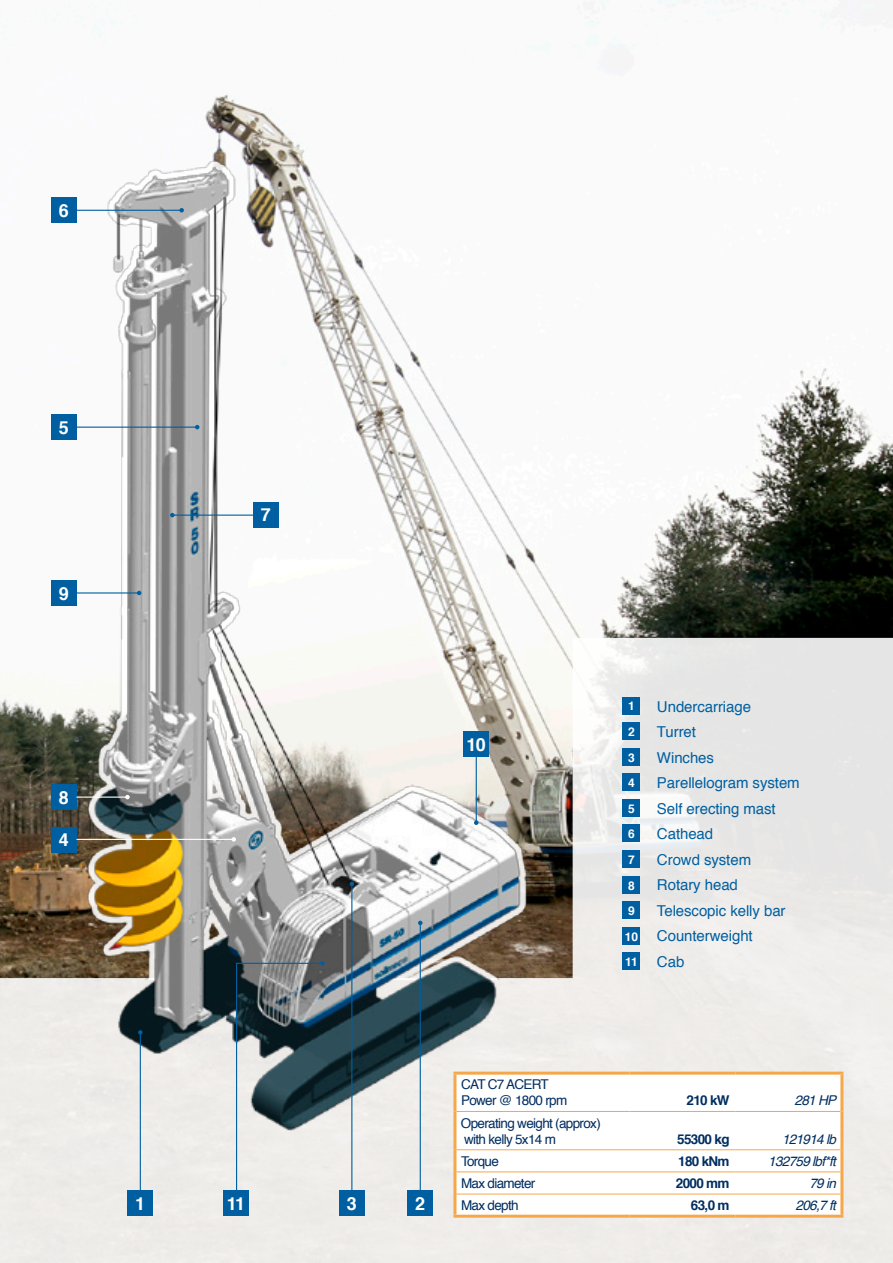
<style>
.page{position:relative;width:893px;height:1263px;background:#fff}
.page>*{position:absolute;margin:0;border:0;box-sizing:border-box;transform-origin:0 0}
.t1{font:700 18px "Helvetica";color:#fff}
.t2{font:15px/25.5px "Helvetica";letter-spacing:-.005em;color:#005fa1}
.t3{font:13.5px/16.2px "Helvetica";letter-spacing:-.05em;color:#002e61}
.t4{font:italic 13.5px "Helvetica";letter-spacing:-.05em;color:#002e61}
.t5{font:700 13.5px "Helvetica";letter-spacing:-.05em;color:#002e61}
.t6{font:700 12px/25.5px "Helvetica";color:#fff}
</style>
<div class="page">
<img style="left:0;top:0;width:893px;height:638px">
<svg style="left:0;top:638px;width:893px;height:625px;background:#dedcd8"></svg>
<img style="left:64px;top:152px;width:471px;height:1010px">
<div style="left:51px;top:580px;width:26px;height:26px;background:#005fa1"></div>
<div style="left:51px;top:784px;width:26px;height:26px;background:#005fa1"></div>
<div style="left:339px;top:1191px;width:26px;height:25px;background:#005fa1"></div>
<div style="left:51px;top:827px;width:26px;height:25px;background:#005fa1"></div>
<div style="left:51px;top:415px;width:26px;height:25px;background:#005fa1"></div>
<div style="left:253px;top:502px;width:26px;height:25px;background:#005fa1"></div>
<div style="left:128px;top:1191px;width:25px;height:25px;background:#005fa1"></div>
<div style="left:463px;top:731px;width:26px;height:26px;background:#005fa1"></div>
<div style="left:223px;top:1191px;width:26px;height:25px;background:#005fa1"></div>
<div style="left:407px;top:1191px;width:26px;height:25px;background:#005fa1"></div>
<div style="left:51px;top:198px;width:26px;height:25px;background:#005fa1"></div>
<hr style="left:77px;top:592px;width:62px;height:1px;background:#005fa1">
<svg style="left:137px;top:591px;width:4px;height:4px"></svg>
<hr style="left:77px;top:796px;width:50px;height:2px;background:#fff">
<svg style="left:125px;top:795px;width:5px;height:4px"></svg>
<hr style="left:351px;top:884px;width:1px;height:307px;background:#005fa1">
<svg style="left:350px;top:882px;width:4px;height:4px"></svg>
<hr style="left:77px;top:839px;width:157px;height:1px;background:#fff">
<svg style="left:231px;top:837px;width:5px;height:5px"></svg>
<hr style="left:77px;top:427px;width:120px;height:1px;background:#005fa1">
<svg style="left:195px;top:425px;width:4px;height:4px"></svg>
<hr style="left:172px;top:515px;width:82px;height:1px;background:#005fa1">
<svg style="left:170px;top:513px;width:5px;height:4px"></svg>
<hr style="left:140px;top:1032px;width:1px;height:161px;background:#005fa1">
<svg style="left:138px;top:1030px;width:5px;height:5px"></svg>
<hr style="left:476px;top:752px;width:1px;height:71px;background:#005fa1">
<svg style="left:474px;top:820px;width:4px;height:5px"></svg>
<svg style="left:235px;top:961px;width:90px;height:233px;background:#879194"></svg>
<hr style="left:420px;top:923px;width:1px;height:270px;background:#005fa1">
<svg style="left:418px;top:921px;width:4px;height:4px"></svg>
<hr style="left:77px;top:210px;width:105px;height:1px;background:#005fa1">
<svg style="left:179px;top:208px;width:5px;height:4px"></svg>
<div style="left:623px;top:697px;width:17px;height:17px;background:#005fa1"></div>
<div style="left:623px;top:799px;width:17px;height:17px;background:#005fa1"></div>
<div style="left:623px;top:748px;width:17px;height:17px;background:#005fa1"></div>
<div style="left:623px;top:850px;width:17px;height:17px;background:#005fa1"></div>
<div style="left:623px;top:901px;width:17px;height:17px;background:#005fa1"></div>
<div style="left:623px;top:723px;width:17px;height:17px;background:#005fa1"></div>
<div style="left:623px;top:825px;width:17px;height:17px;background:#005fa1"></div>
<div style="left:623px;top:774px;width:17px;height:17px;background:#005fa1"></div>
<div style="left:623px;top:876px;width:17px;height:17px;background:#005fa1"></div>
<div style="left:623px;top:927px;width:17px;height:17px;background:#005fa1"></div>
<div style="left:623px;top:952px;width:17px;height:17px;background:#005fa1"></div>
<svg style="left:456px;top:1074px;width:384px;height:141px"></svg>
<hr style="left:456px;top:1194px;width:173px;height:1px;background:#f5a749">
<hr style="left:629px;top:1194px;width:107px;height:1px;background:#f5a749">
<hr style="left:736px;top:1194px;width:104px;height:1px;background:#f5a749">
<hr style="left:456px;top:1171px;width:173px;height:1px;background:#f5a749">
<hr style="left:629px;top:1171px;width:107px;height:1px;background:#f5a749">
<hr style="left:736px;top:1171px;width:104px;height:1px;background:#f5a749">
<hr style="left:456px;top:1111px;width:173px;height:1px;background:#f5a749">
<hr style="left:456px;top:1149px;width:173px;height:1px;background:#f5a749">
<hr style="left:629px;top:1111px;width:107px;height:1px;background:#f5a749">
<hr style="left:629px;top:1149px;width:107px;height:1px;background:#f5a749">
<hr style="left:736px;top:1111px;width:104px;height:1px;background:#f5a749">
<hr style="left:736px;top:1149px;width:104px;height:1px;background:#f5a749">
<hr style="left:453px;top:1071px;width:176px;height:3px;background:#f5a749">
<hr style="left:453px;top:1074px;width:3px;height:37px;background:#f5a749">
<hr style="left:629px;top:1071px;width:107px;height:3px;background:#f5a749">
<hr style="left:736px;top:1071px;width:107px;height:3px;background:#f5a749">
<hr style="left:840px;top:1074px;width:3px;height:37px;background:#f5a749">
<hr style="left:453px;top:1111px;width:3px;height:39px;background:#f5a749">
<hr style="left:840px;top:1111px;width:3px;height:39px;background:#f5a749">
<hr style="left:453px;top:1150px;width:3px;height:22px;background:#f5a749">
<hr style="left:840px;top:1150px;width:3px;height:22px;background:#f5a749">
<hr style="left:453px;top:1172px;width:3px;height:22px;background:#f5a749">
<hr style="left:840px;top:1172px;width:3px;height:22px;background:#f5a749">
<hr style="left:453px;top:1194px;width:3px;height:21px;background:#f5a749">
<hr style="left:840px;top:1194px;width:3px;height:21px;background:#f5a749">
<hr style="left:453px;top:1215px;width:176px;height:3px;background:#f5a749">
<hr style="left:629px;top:1215px;width:107px;height:3px;background:#f5a749">
<hr style="left:736px;top:1215px;width:107px;height:3px;background:#f5a749">
<p class="t1" style="left:59px;top:196px;width:12px">6</p>
<p class="t1" style="left:59px;top:413px;width:12px">5</p>
<p class="t1" style="left:59px;top:579px;width:12px">9</p>
<p class="t1" style="left:59px;top:783px;width:12px">8</p>
<p class="t1" style="left:59px;top:825px;width:12px">4</p>
<p class="t1" style="left:135px;top:1189px;width:12px">1</p>
<p class="t1" style="left:261px;top:500px;width:12px">7</p>
<p class="t1" style="left:467px;top:730px;width:21px">10</p>
<p class="t6" style="left:628px;top:693px;width:8px">1</p>
<p class="t6" style="left:628px;top:720px;width:8px">2</p>
<p class="t6" style="left:628px;top:745px;width:8px">3</p>
<p class="t6" style="left:628px;top:771px;width:8px">4</p>
<p class="t6" style="left:628px;top:796px;width:8px">5</p>
<p class="t6" style="left:628px;top:822px;width:8px">6</p>
<p class="t6" style="left:628px;top:847px;width:8px">7</p>
<p class="t6" style="left:628px;top:873px;width:8px">8</p>
<p class="t6" style="left:628px;top:898px;width:8px">9</p>
<p class="t6" style="left:625px;top:924px;width:15px">10<br>11</p>
<p class="t2" style="left:657px;top:694px;width:144px">Undercarriage<br>Turret<br>Winches<br>Parellelogram system<br>Self erecting mast<br>Cathead<br>Crowd system<br>Rotary head<br>Telescopic kelly bar<br>Counterweight<br>Cab</p>
<p class="t1" style="left:227px;top:1189px;width:20px">11</p>
<p class="t1" style="left:415px;top:1189px;width:12px">2</p>
<p class="t1" style="left:347px;top:1189px;width:12px">3</p>
<p class="t3" style="left:461px;top:1077px;width:108px">CAT C7 ACERT<br>Power @ 1800 rpm</p>
<p class="t3" style="left:461px;top:1115px;width:141px">Operating weight (approx) with kelly 5x14 m</p>
<p class="t5" style="left:686px;top:1090px;width:45px">210 kW</p>
<p class="t4" style="left:794px;top:1090px;width:43px">281 HP</p>
<p class="t5" style="left:677px;top:1128px;width:54px">55300 kg</p>
<p class="t4" style="left:782px;top:1128px;width:55px">121914 lb</p>
<p class="t3" style="left:461px;top:1153px;width:39px">Torque</p>
<p class="t5" style="left:678px;top:1150px;width:53px">180 kNm</p>
<p class="t4" style="left:768px;top:1150px;width:69px">132759 lbf*ft</p>
<p class="t3" style="left:461px;top:1175px;width:76px">Max diameter</p>
<p class="t5" style="left:676px;top:1172px;width:55px">2000 mm</p>
<p class="t4" style="left:809px;top:1173px;width:28px">79 in</p>
<p class="t3" style="left:461px;top:1198px;width:59px">Max depth</p>
<p class="t5" style="left:691px;top:1194px;width:40px">63,0 m</p>
<p class="t4" style="left:796px;top:1195px;width:42px">206,7 ft</p>
</div>
